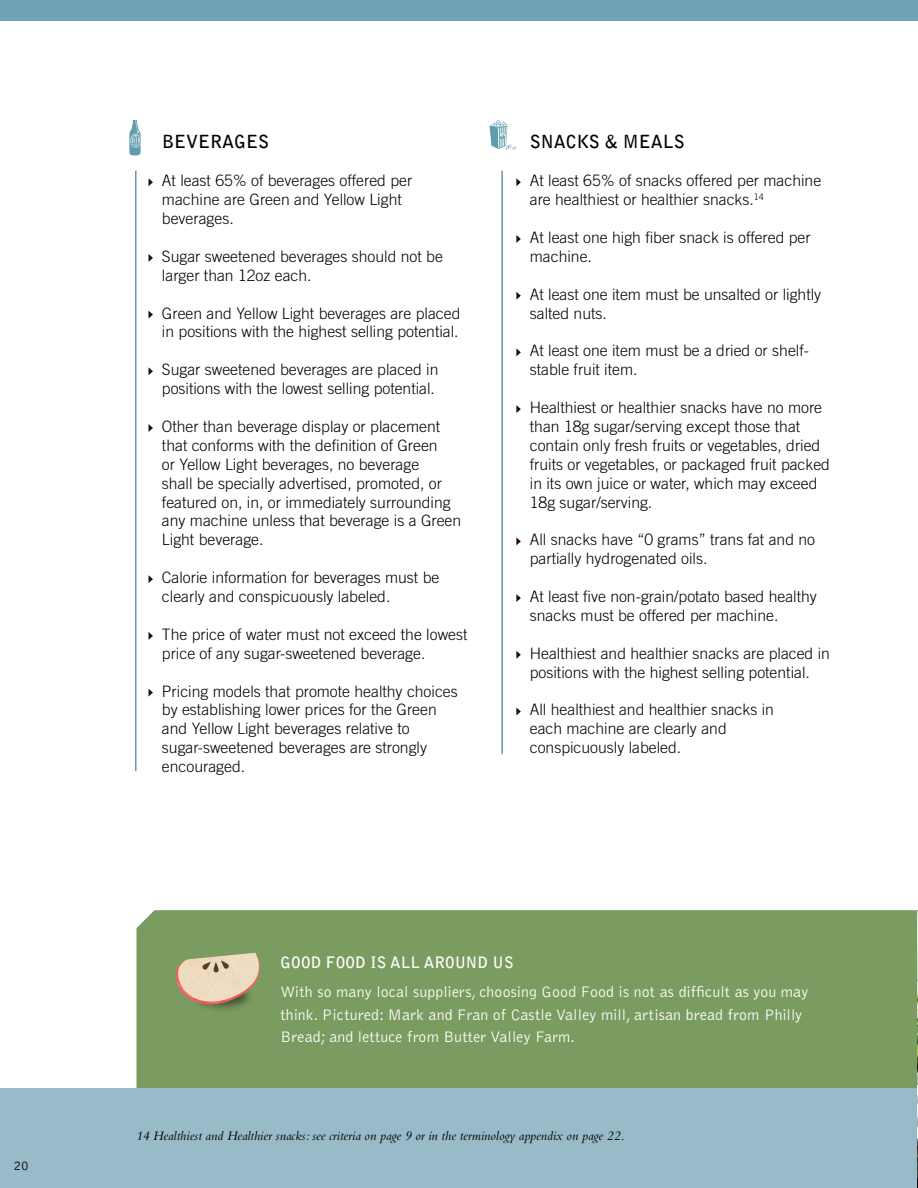
<style>
.page{position:relative;width:918px;height:1188px;background:#fff}
.page>*{position:absolute;margin:0;border:0;box-sizing:border-box;transform-origin:0 0}
.t1{font:700 18px "Bell Gothic Std";color:#000}
.t2{font:300 15.75px/18.9px "Trade Gothic";color:#000}
.t3{font:300 15.75px/22.5px "Bell Gothic";letter-spacing:.01em;color:#fff}
.t4{font:700 15.75px "Bell Gothic Std";letter-spacing:.01em;color:#fff}
.t5{font:italic 13.5px "Bembo";color:#000}
.t6{font:300 13.5px "Bell Gothic";color:#000}
</style>
<div class="page">
<div style="left:136px;top:910px;width:782px;height:179px;background:#7a9c60"></div>
<svg style="left:148px;top:178px;width:5px;height:8px"></svg>
<svg style="left:148px;top:254px;width:5px;height:8px"></svg>
<svg style="left:148px;top:311px;width:5px;height:8px"></svg>
<svg style="left:148px;top:367px;width:5px;height:8px"></svg>
<svg style="left:148px;top:424px;width:5px;height:8px"></svg>
<svg style="left:148px;top:575px;width:5px;height:8px"></svg>
<svg style="left:148px;top:632px;width:5px;height:8px"></svg>
<svg style="left:148px;top:689px;width:5px;height:8px"></svg>
<svg style="left:516px;top:178px;width:5px;height:8px"></svg>
<svg style="left:516px;top:235px;width:5px;height:8px"></svg>
<svg style="left:516px;top:292px;width:5px;height:8px"></svg>
<svg style="left:516px;top:348px;width:5px;height:8px"></svg>
<svg style="left:516px;top:405px;width:5px;height:8px"></svg>
<svg style="left:516px;top:537px;width:5px;height:8px"></svg>
<svg style="left:516px;top:594px;width:5px;height:8px"></svg>
<svg style="left:516px;top:651px;width:5px;height:8px"></svg>
<svg style="left:516px;top:708px;width:5px;height:7px"></svg>
<hr style="left:135px;top:171px;width:1px;height:600px;background:#609bae">
<svg style="left:129px;top:120px;width:12px;height:36px"></svg>
<svg style="left:490px;top:120px;width:26px;height:30px"></svg>
<hr style="left:501px;top:171px;width:2px;height:583px;background:#609bae">
<div style="left:0;top:1089px;width:918px;height:99px;background:#99bac8"></div>
<img style="left:917px;top:912px;width:1px;height:276px">
<div style="left:190px;top:979px;width:65px;height:35px;background:#7a9c60"></div>
<img style="left:174px;top:954px;width:101px;height:56px">
<img style="left:177px;top:953px;width:96px;height:52px">
<svg style="left:221px;top:960px;width:8px;height:9px"></svg>
<svg style="left:213px;top:962px;width:6px;height:10px"></svg>
<svg style="left:202px;top:962px;width:9px;height:8px"></svg>
<div style="left:0;top:0;width:918px;height:21px;background:#70a3b5"></div>
<p class="t6" style="left:14px;top:1158px;width:17px">20</p>
<p class="t1" style="left:162px;top:131px;width:25px">BEVERAGES</p>
<p class="t2" style="left:162px;top:171px;width:252px">At least 65% of beverages offered per machine are Green and Yellow Light beverages.</p>
<p class="t2" style="left:162px;top:247px;width:282px">Sugar sweetened beverages should not be larger than 12oz each.</p>
<p class="t2" style="left:162px;top:303px;width:300px">Green and Yellow Light beverages are placed in positions with the highest selling potential.</p>
<p class="t2" style="left:162px;top:360px;width:278px">Sugar sweetened beverages are placed in positions with the lowest selling potential.</p>
<p class="t2" style="left:162px;top:417px;width:301px">Other than beverage display or placement that conforms with the definition of Green<br>or Yellow Light beverages, no beverage<br>shall be specially advertised, promoted, or featured on, in, or immediately surrounding any machine unless that beverage is a Green Light beverage.</p>
<p class="t2" style="left:162px;top:568px;width:279px">Calorie information for beverages must be clearly and conspicuously labeled.</p>
<p class="t2" style="left:162px;top:625px;width:307px">The price of water must not exceed the lowest price of any sugar-sweetened beverage.</p>
<p class="t2" style="left:162px;top:681px;width:297px">Pricing models that promote healthy choices by establishing lower prices for the Green and Yellow Light beverages relative to sugar-sweetened beverages are strongly encouraged.</p>
<p class="t1" style="left:530px;top:131px;width:13px">SNACKS</p>
<p class="t1" style="left:605px;top:131px;width:31px">&amp; MEALS</p>
<p class="t2" style="left:530px;top:171px;width:293px">At least 65% of snacks offered per machine are healthiest or healthier snacks.<sup>14</sup></p>
<p class="t2" style="left:530px;top:228px;width:282px">At least one high fiber snack is offered per machine.</p>
<p class="t2" style="left:530px;top:284px;width:293px">At least one item must be unsalted or lightly salted nuts.</p>
<p class="t2" style="left:530px;top:341px;width:281px">At least one item must be a dried or shelf&shy;stable fruit item.</p>
<p class="t2" style="left:530px;top:398px;width:302px">Healthiest or healthier snacks have no more than 18g sugar/serving except those that contain only fresh fruits or vegetables, dried fruits or vegetables, or packaged fruit packed in its own juice or water, which may exceed 18g sugar/serving.</p>
<p class="t2" style="left:530px;top:530px;width:287px">All snacks have “0 grams” trans fat and no partially hydrogenated oils.</p>
<p class="t2" style="left:530px;top:587px;width:289px">At least five non-grain/potato based healthy snacks must be offered per machine.</p>
<p class="t2" style="left:530px;top:644px;width:302px">Healthiest and healthier snacks are placed in positions with the highest selling potential.</p>
<p class="t2" style="left:530px;top:700px;width:246px">All healthiest and healthier snacks in each machine are clearly and conspicuously labeled.</p>
<p class="t4" style="left:281px;top:953px;width:235px">GOOD FOOD IS ALL AROUND US</p>
<p class="t3" style="left:281px;top:981px;width:529px">With so many local suppliers, choosing Good Food is not as difficult as you may think. Pictured: Mark and Fran of Castle Valley mill, artisan bread from Philly<br>Bread; and lettuce from Butter Valley Farm.</p>
<p class="t5" style="left:136px;top:1127px;width:490px">14 Healthiest and Healthier snacks: see criteria on page 9 or in the terminology appendix on page 22.</p>
</div>
